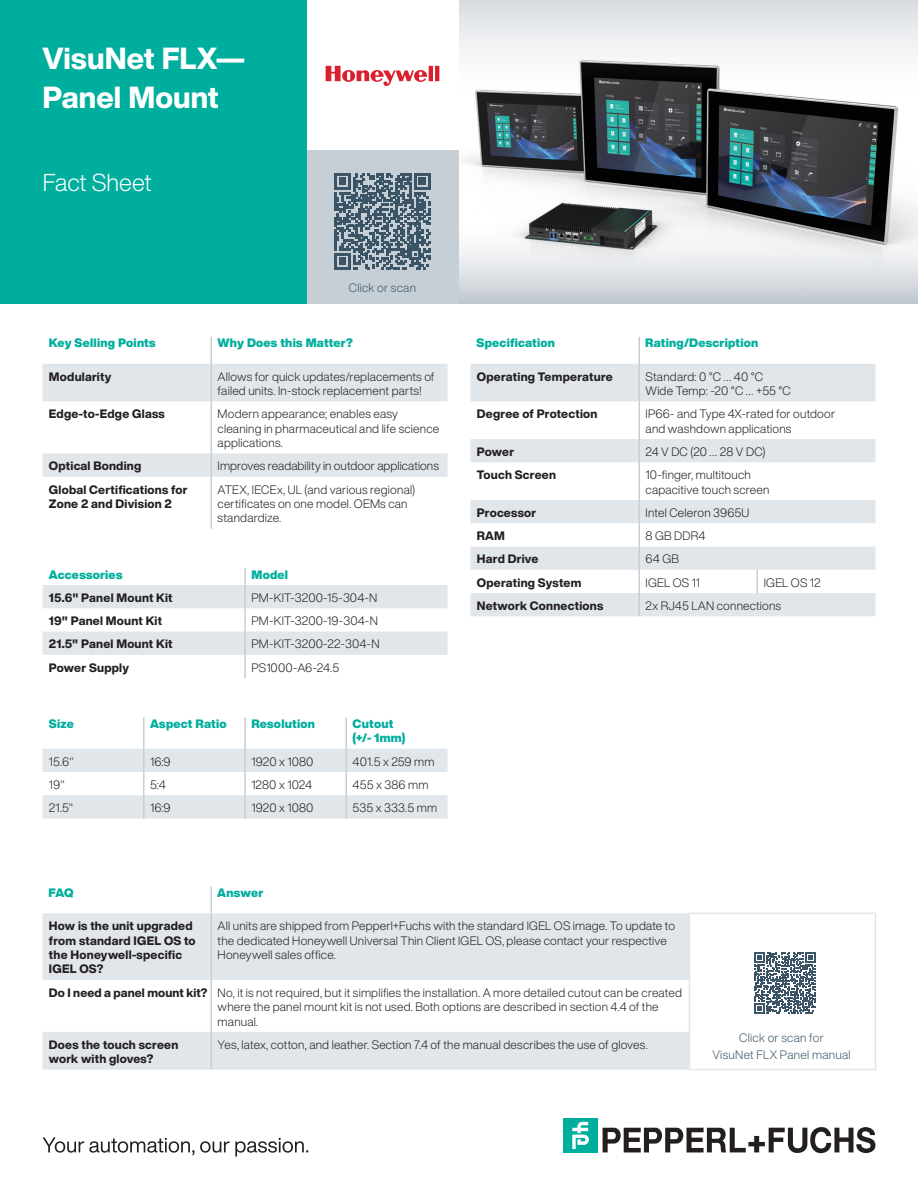
<style>
.page{position:relative;width:918px;height:1188px;background:#fff}
.page>*{position:absolute;margin:0;border:0;box-sizing:border-box;transform-origin:0 0}
.Headline_Titel_20_pt__Weiß{font:800 30px/39px "Helvetica Now Display";color:#fff}
.Subhead_und_Zusatztext_Titel_16_pt__Weiß{font:300 24px "Helvetica Now Display";letter-spacing:-.005em;color:#fff}
.t1{font:300 12px/14.4px "Helvetica Now Display";letter-spacing:.015em;color:#231f20}
.t2{font:800 12px/14.4px "Helvetica Now Display";letter-spacing:.02em;color:#231f20}
.t3{font:900 12px/14.4px "Helvetica Now Display";letter-spacing:.02em;color:#00ae9d}
.HL_Titel_14pt{font:300 12px/17.5px "Helvetica Now Display";letter-spacing:.025em;color:#3b5566;text-align:center}
</style>
<div class="page">
<img style="left:465px;top:96px;width:453px;height:123px">
<svg style="left:459px;top:219px;width:459px;height:85px"></svg>
<svg style="left:459px;top:0;width:459px;height:96px"></svg>
<svg style="left:43px;top:1137px;width:265px;height:20px"></svg>
<svg style="left:603px;top:1127px;width:273px;height:26px"></svg>
<div style="left:564px;top:1118px;width:34px;height:34px;background:#00ae9d"></div>
<svg style="left:572px;top:1122px;width:17px;height:27px"></svg>
<div style="left:306px;top:151px;width:153px;height:153px;background:#c6cfd6"></div>
<div style="left:0;top:0;width:306px;height:304px;background:#00ae9d"></div>
<svg style="left:43px;top:913px;width:646px;height:157px;fill:#e1e6ea"></svg>
<svg style="left:211px;top:886px;width:1px;height:27px"></svg>
<hr style="left:211px;top:913px;width:1px;height:67px;background:#c6cfd6">
<hr style="left:211px;top:980px;width:1px;height:52px;background:#c6cfd6">
<hr style="left:211px;top:1032px;width:1px;height:38px;background:#c6cfd6">
<hr style="left:689px;top:913px;width:187px;height:1px;background:#e1e6ea">
<hr style="left:689px;top:914px;width:1px;height:66px;background:#e1e6ea">
<hr style="left:875px;top:914px;width:1px;height:66px;background:#e1e6ea">
<hr style="left:689px;top:980px;width:1px;height:52px;background:#e1e6ea">
<hr style="left:875px;top:980px;width:1px;height:52px;background:#e1e6ea">
<hr style="left:689px;top:1032px;width:1px;height:37px;background:#e1e6ea">
<hr style="left:875px;top:1032px;width:1px;height:37px;background:#e1e6ea">
<hr style="left:689px;top:1069px;width:187px;height:1px;background:#e1e6ea">
<hr style="left:143px;top:717px;width:2px;height:32px;background:#c6cfd6">
<hr style="left:244px;top:717px;width:2px;height:32px;background:#c6cfd6">
<hr style="left:346px;top:717px;width:1px;height:32px;background:#c6cfd6">
<svg style="left:43px;top:749px;width:405px;height:70px"></svg>
<svg style="left:43px;top:364px;width:405px;height:113px;fill:#e1e6ea"></svg>
<svg style="left:211px;top:337px;width:1px;height:27px"></svg>
<hr style="left:211px;top:364px;width:1px;height:37px;background:#c6cfd6">
<hr style="left:211px;top:401px;width:1px;height:52px;background:#c6cfd6">
<svg style="left:211px;top:453px;width:1px;height:24px"></svg>
<hr style="left:211px;top:477px;width:1px;height:52px;background:#c6cfd6">
<svg style="left:43px;top:568px;width:405px;height:87px"></svg>
<hr style="left:244px;top:585px;width:2px;height:23px;background:#c6cfd6">
<hr style="left:244px;top:608px;width:2px;height:24px;background:#c6cfd6">
<hr style="left:244px;top:632px;width:2px;height:23px;background:#c6cfd6">
<hr style="left:244px;top:655px;width:2px;height:23px;background:#c6cfd6">
<svg style="left:326px;top:66px;width:113px;height:20px"></svg>
<svg style="left:470px;top:364px;width:405px;height:252px;fill:#e3e7eb"></svg>
<hr style="left:638px;top:570px;width:2px;height:23px;background:#c6cfd6">
<svg style="left:757px;top:570px;width:1px;height:23px"></svg>
<hr style="left:638px;top:337px;width:2px;height:27px;background:#c6cfd6">
<hr style="left:638px;top:364px;width:2px;height:37px;background:#c6cfd6">
<hr style="left:638px;top:401px;width:2px;height:38px;background:#c6cfd6">
<hr style="left:638px;top:462px;width:2px;height:38px;background:#c6cfd6">
<hr style="left:638px;top:500px;width:2px;height:23px;background:#c6cfd6">
<hr style="left:638px;top:523px;width:2px;height:24px;background:#c6cfd6">
<hr style="left:638px;top:547px;width:2px;height:23px;background:#c6cfd6">
<hr style="left:638px;top:593px;width:2px;height:23px;background:#c6cfd6">
<hr style="left:638px;top:439px;width:2px;height:23px;background:#c6cfd6">
<svg style="left:754px;top:952px;width:61px;height:62px"></svg>
<svg style="left:334px;top:173px;width:97px;height:96px"></svg>
<p class="Headline_Titel_20_pt__Weiß" style="left:43px;top:39px;width:204px">VisuNet FLX—<br>Panel Mount</p>
<p class="Subhead_und_Zusatztext_Titel_16_pt__Weiß" style="left:43px;top:167px;width:110px">Fact Sheet</p>
<p class="HL_Titel_14pt" style="left:349px;top:279px;width:69px">Click or scan</p>
<p class="t3" style="left:49px;top:336px;width:108px">Key Selling Points</p>
<p class="t3" style="left:218px;top:336px;width:137px">Why Does this Matter?</p>
<p class="t2" style="left:49px;top:369px;width:64px">Modularity</p>
<p class="t1" style="left:218px;top:369px;width:218px">Allows for quick updates/replacements of failed units. In-stock replacement parts!</p>
<p class="t2" style="left:49px;top:407px;width:118px">Edge-to-Edge Glass</p>
<p class="t1" style="left:218px;top:407px;width:223px">Modern appearance; enables easy cleaning in pharmaceutical and life science applications.</p>
<p class="t2" style="left:49px;top:459px;width:94px">Optical Bonding</p>
<p class="t1" style="left:218px;top:459px;width:223px">Improves readability in outdoor applications</p>
<p class="t2" style="left:49px;top:482px;width:140px">Global Certifications for<br>Zone 2 and Division 2</p>
<p class="t1" style="left:218px;top:482px;width:199px">ATEX, IECEx, UL (and various regional) certificates on one model. OEMs can standardize.</p>
<p class="t3" style="left:49px;top:567px;width:75px">Accessories</p>
<p class="t3" style="left:251px;top:567px;width:38px">Model</p>
<p class="t2" style="left:49px;top:590px;width:125px">15.6" Panel Mount Kit</p>
<p class="t1" style="left:251px;top:590px;width:128px">PM-KIT-3200-15-304-N</p>
<p class="t2" style="left:49px;top:614px;width:115px">19" Panel Mount Kit</p>
<p class="t1" style="left:251px;top:614px;width:128px">PM-KIT-3200-19-304-N</p>
<p class="t2" style="left:49px;top:637px;width:125px">21.5" Panel Mount Kit</p>
<p class="t1" style="left:251px;top:637px;width:130px">PM-KIT-3200-22-304-N</p>
<p class="t2" style="left:49px;top:660px;width:82px">Power Supply</p>
<p class="t1" style="left:251px;top:660px;width:89px">PS1000-A6-24.5</p>
<p class="t3" style="left:49px;top:717px;width:27px">Size</p>
<p class="t3" style="left:150px;top:717px;width:78px">Aspect Ratio</p>
<p class="t3" style="left:251px;top:717px;width:65px">Resolution</p>
<p class="t3" style="left:353px;top:717px;width:54px">Cutout (+/- 1mm)</p>
<p class="t1" style="left:49px;top:754px;width:26px">15.6"</p>
<p class="t1" style="left:150px;top:754px;width:22px">16:9</p>
<p class="t1" style="left:251px;top:754px;width:64px">1920 x 1080</p>
<p class="t1" style="left:353px;top:754px;width:84px">401.5 x 259 mm</p>
<p class="t1" style="left:49px;top:777px;width:17px">19"</p>
<p class="t1" style="left:150px;top:777px;width:17px">5:4</p>
<p class="t1" style="left:251px;top:777px;width:62px">1280 x 1024</p>
<p class="t1" style="left:353px;top:777px;width:77px">455 x 386 mm</p>
<p class="t1" style="left:49px;top:801px;width:26px">21.5"</p>
<p class="t1" style="left:150px;top:801px;width:22px">16:9</p>
<p class="t1" style="left:251px;top:801px;width:64px">1920 x 1080</p>
<p class="t1" style="left:353px;top:801px;width:86px">535 x 333.5 mm</p>
<p class="t3" style="left:476px;top:336px;width:80px">Specification</p>
<p class="t3" style="left:645px;top:336px;width:115px">Rating/Description</p>
<p class="t2" style="left:477px;top:369px;width:138px">Operating Temperature</p>
<p class="t1" style="left:646px;top:369px;width:147px">Standard: 0 °C … 40 °C<br>Wide Temp: -20 °C … +55 °C</p>
<p class="t2" style="left:477px;top:407px;width:122px">Degree of Protection</p>
<p class="t1" style="left:646px;top:407px;width:191px">IP66- and Type 4X-rated for outdoor and washdown applications</p>
<p class="t2" style="left:477px;top:445px;width:39px">Power</p>
<p class="t1" style="left:646px;top:444px;width:121px">24 V DC (20 … 28 V DC)</p>
<p class="t2" style="left:477px;top:468px;width:81px">Touch Screen</p>
<p class="t1" style="left:646px;top:468px;width:125px">10-finger, multitouch capacitive touch screen</p>
<p class="t2" style="left:477px;top:505px;width:61px">Processor</p>
<p class="t1" style="left:646px;top:505px;width:105px">Intel Celeron 3965U</p>
<p class="t2" style="left:477px;top:529px;width:30px">RAM</p>
<p class="t1" style="left:646px;top:529px;width:61px">8 GB DDR4</p>
<p class="t2" style="left:477px;top:552px;width:63px">Hard Drive</p>
<p class="t1" style="left:646px;top:552px;width:35px">64 GB</p>
<p class="t2" style="left:477px;top:575px;width:106px">Operating System</p>
<p class="t1" style="left:646px;top:575px;width:56px">IGEL OS 11</p>
<p class="t1" style="left:764px;top:575px;width:58px">IGEL OS 12</p>
<p class="t2" style="left:477px;top:599px;width:128px">Network Connections</p>
<p class="t1" style="left:646px;top:598px;width:137px">2x RJ45 LAN connections</p>
<p class="t3" style="left:49px;top:885px;width:27px">FAQ</p>
<p class="t3" style="left:217px;top:885px;width:48px">Answer</p>
<p class="t2" style="left:49px;top:919px;width:148px">How is the unit upgraded from standard IGEL OS to the Honeywell-specific<br>IGEL OS?</p>
<p class="t1" style="left:218px;top:919px;width:459px">All units are shipped from Pepperl+Fuchs with the standard IGEL OS image. To update to the dedicated Honeywell Universal Thin Client IGEL OS, please contact your respective<br>Honeywell sales office.</p>
<p class="t2" style="left:49px;top:985px;width:160px">Do I need a panel mount kit?</p>
<p class="t1" style="left:218px;top:985px;width:466px">No, it is not required, but it simplifies the installation. A more detailed cutout can be created where the panel mount kit is not used. Both options are described in section 4.4 of the manual.</p>
<p class="t2" style="left:49px;top:1037px;width:131px">Does the touch screen work with gloves?</p>
<p class="t1" style="left:218px;top:1037px;width:432px">Yes, latex, cotton, and leather. Section 7.4 of the manual describes the use of gloves.</p>
<p class="HL_Titel_14pt" style="left:712px;top:1028px;width:140px">Click or scan for<br>VisuNet FLX Panel manual</p>
</div>
